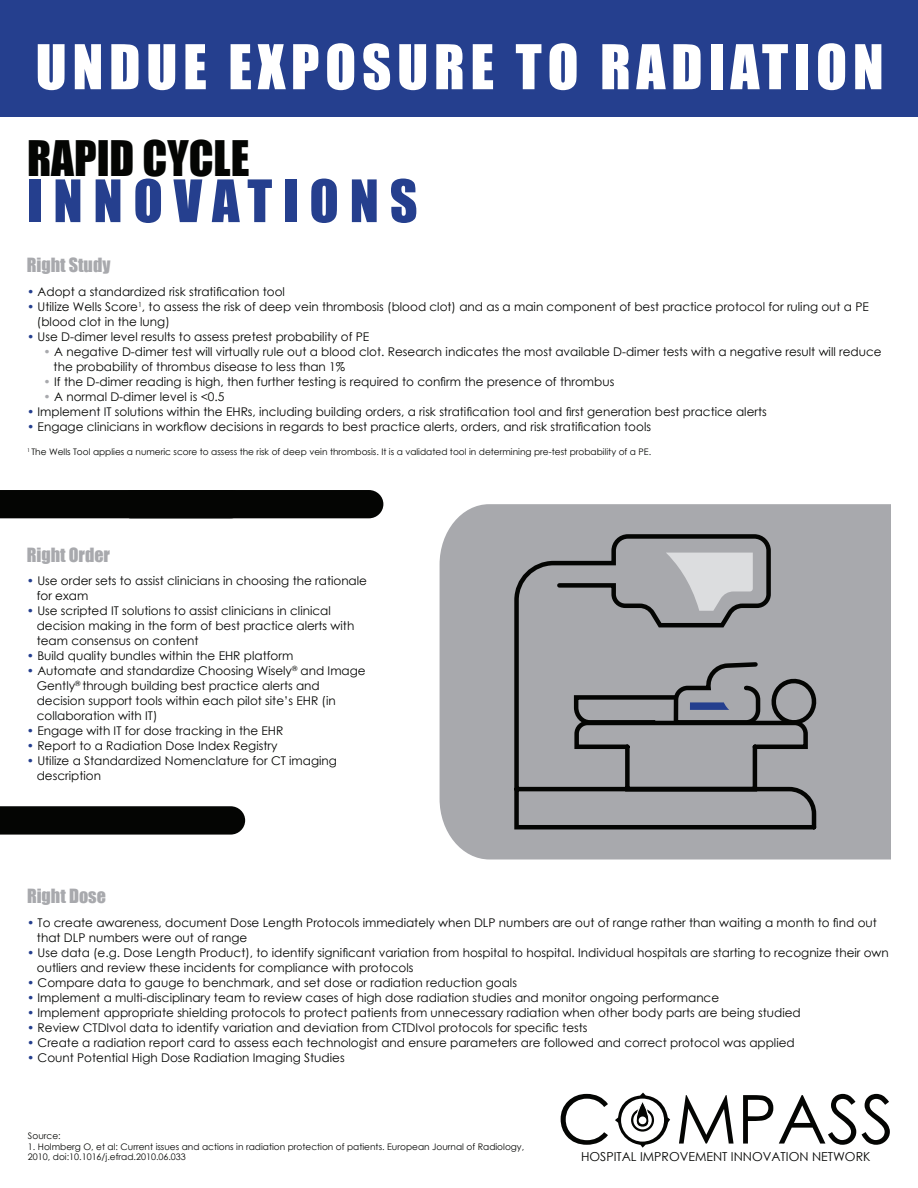
<style>
.page{position:relative;width:918px;height:1188px;background:#fff}
.page>*{position:absolute;margin:0;border:0;box-sizing:border-box;transform-origin:0 0}
.t1{font:67.5px "Century Gothic";color:#040503}
.t2{font:57px "Impact";letter-spacing:.1em;color:#fff}
.t3{font:54px "Impact";letter-spacing:.2em;color:#253f8e}
.t4{font:45px "Impact";color:#040503}
.t5{font:18px "Impact";color:#a8a9ad}
.t6{font:12.3px "Century Gothic";color:#040503}
.t7{font:12px "Century Gothic";color:#040503}
.t8{font:9px/10.8px "Century Gothic";color:#040503}
.s1{color:#253f8e}
.s2{color:#a8a9ad}
</style>
<div class="page">
<div style="left:440px;top:504px;width:451px;height:356px;background:#a8a9ad"></div>
<div style="left:1px;top:0;width:917px;height:117px;background:#253f8e"></div>
<svg style="left:615px;top:1093px;width:55px;height:55px"></svg>
<div style="left:639px;top:1117px;width:7px;height:7px;background:#fff;border-radius:50%"></div>
<svg style="left:0;top:806px;width:245px;height:29px;background:#0c0d0b"></svg>
<div style="left:0;top:490px;width:383px;height:28px;background:#040503"></div>
<svg style="left:512px;top:532px;width:307px;height:300px;background:#96979a"></svg>
<svg style="left:666px;top:553px;width:5px;height:58px"></svg>
<svg style="left:671px;top:504px;width:146px;height:227px;background:#9fa0a3"></svg>
<svg style="left:572px;top:693px;width:110px;height:34px;background:#737476"></svg>
<svg style="left:690px;top:702px;width:39px;height:8px"></svg>
<p class="t2" style="left:36px;top:23px;width:850px">UNDUE EXPOSURE TO RADIATION</p>
<p class="t4" style="left:27px;top:123px;width:224px">RAPID CYCLE</p>
<p class="t3" style="left:27px;top:159px;width:392px">INNOVATIONS</p>
<p class="t5" style="left:27px;top:251px;width:85px">Right Study</p>
<p class="t7" style="left:27px;top:283px;width:259px"><span class="s1">•</span> Adopt a standardized risk stratification tool</p>
<p class="t7" style="left:27px;top:298px;width:844px"><span class="s1">•</span> Utilize Wells Score<sup>1</sup>, to assess the risk of deep vein thrombosis (blood clot) and as a main component of best practice protocol for ruling out a PE</p>
<p class="t7" style="left:37px;top:313px;width:134px">(blood clot in the lung)</p>
<p class="t7" style="left:27px;top:328px;width:344px"><span class="s1">•</span> Use D-dimer level results to assess pretest probability of PE</p>
<p class="t7" style="left:44px;top:343px;width:840px"><span class="s2">•</span> A negative D-dimer test will virtually rule out a blood clot. Research indicates the most available D-dimer tests with a negative result will reduce</p>
<p class="t7" style="left:54px;top:358px;width:293px">the probability of thrombus disease to less than 1%</p>
<p class="t7" style="left:44px;top:373px;width:572px"><span class="s2">•</span> If the D-dimer reading is high, then further testing is required to confirm the presence of thrombus</p>
<p class="t7" style="left:44px;top:388px;width:182px"><span class="s2">•</span> A normal D-dimer level is &lt;0.5</p>
<p class="t7" style="left:27px;top:403px;width:741px"><span class="s1">•</span> Implement IT solutions within the EHRs, including building orders, a risk stratification tool and first generation best practice alerts</p>
<p class="t7" style="left:27px;top:418px;width:626px"><span class="s1">•</span> Engage clinicians in workflow decisions in regards to best practice alerts, orders, and risk stratification tools</p>
<p class="t8" style="left:27px;top:446px;width:626px"><sup>1</sup> The Wells Tool applies a numeric score to assess the risk of deep vein thrombosis. It is a validated tool in determining pre-test probability of a PE.</p>
<p class="t5" style="left:27px;top:541px;width:85px">Right Order</p>
<p class="t7" style="left:27px;top:572px;width:342px"><span class="s1">•</span> Use order sets to assist clinicians in choosing the rationale</p>
<p class="t7" style="left:37px;top:587px;width:53px">for exam</p>
<p class="t7" style="left:27px;top:602px;width:306px"><span class="s1">•</span> Use scripted IT solutions to assist clinicians in clinical</p>
<p class="t7" style="left:37px;top:617px;width:319px">decision making in the form of best practice alerts with</p>
<p class="t7" style="left:37px;top:632px;width:164px">team consensus on content</p>
<p class="t7" style="left:27px;top:647px;width:268px"><span class="s1">•</span> Build quality bundles within the EHR platform</p>
<p class="t7" style="left:27px;top:662px;width:340px"><span class="s1">•</span> Automate and standardize Choosing Wisely<sup>®</sup> and Image</p>
<p class="t7" style="left:37px;top:677px;width:285px">Gently<sup>®</sup> through building best practice alerts and</p>
<p class="t7" style="left:37px;top:692px;width:301px">decision support tools within each pilot site’s EHR (in</p>
<p class="t7" style="left:37px;top:707px;width:122px">collaboration with IT)</p>
<p class="t7" style="left:27px;top:722px;width:258px"><span class="s1">•</span> Engage with IT for dose tracking in the EHR</p>
<p class="t7" style="left:27px;top:737px;width:252px"><span class="s1">•</span> Report to a Radiation Dose Index Registry</p>
<p class="t7" style="left:27px;top:752px;width:312px"><span class="s1">•</span> Utilize a Standardized Nomenclature for CT imaging</p>
<p class="t7" style="left:37px;top:767px;width:66px">description</p>
<p class="t5" style="left:27px;top:882px;width:80px">Right Dose</p>
<p class="t7" style="left:27px;top:914px;width:851px"><span class="s1">•</span> To create awareness, document Dose Length Protocols immediately when DLP numbers are out of range rather than waiting a month to find out</p>
<p class="t7" style="left:37px;top:929px;width:212px">that DLP numbers were out of range</p>
<p class="t7" style="left:27px;top:944px;width:863px"><span class="s1">•</span> Use data (e.g. Dose Length Product), to identify significant variation from hospital to hospital. Individual hospitals are starting to recognize their own</p>
<p class="t7" style="left:37px;top:959px;width:378px">outliers and review these incidents for compliance with protocols</p>
<p class="t7" style="left:27px;top:974px;width:491px"><span class="s1">•</span> Compare data to gauge to benchmark, and set dose or radiation reduction goals</p>
<p class="t7" style="left:27px;top:989px;width:694px"><span class="s1">•</span> Implement a multi-disciplinary team to review cases of high dose radiation studies and monitor ongoing performance</p>
<p class="t7" style="left:27px;top:1004px;width:775px"><span class="s1">•</span> Implement appropriate shielding protocols to protect patients from unnecessary radiation when other body parts are being studied</p>
<p class="t7" style="left:27px;top:1019px;width:562px"><span class="s1">•</span> Review CTDIvol data to identify variation and deviation from CTDIvol protocols for specific tests</p>
<p class="t7" style="left:27px;top:1034px;width:769px"><span class="s1">•</span> Create a radiation report card to assess each technologist and ensure parameters are followed and correct protocol was applied</p>
<p class="t7" style="left:27px;top:1049px;width:319px"><span class="s1">•</span> Count Potential High Dose Radiation Imaging Studies</p>
<p class="t8" style="left:28px;top:1130px;width:34px">Source:</p>
<p class="t8" style="left:28px;top:1141px;width:498px">1. Holmberg O, et al: Current issues and actions in radiation protection of patients. European Journal of Radiology,<br>2010, doi:10.1016/j.efrad.2010.06.033</p>
<p class="t1" style="left:557px;top:1072px;width:339px">C MPASS</p>
<p class="t6" style="left:581px;top:1148px;width:291px">HOSPITAL IMPROVEMENT INNOVATION NETWORK</p>
</div>
